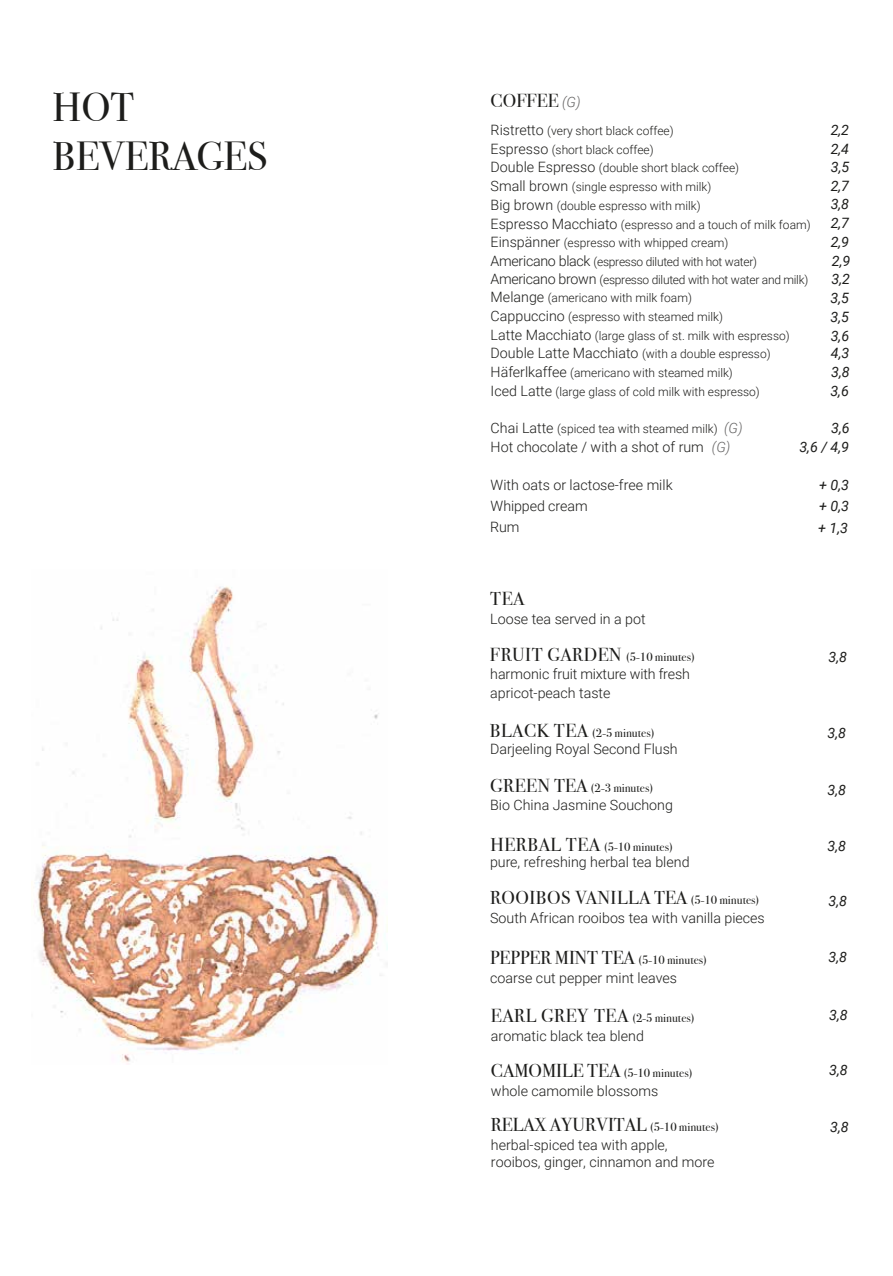
<style>
.page{position:relative;width:893px;height:1276px;background:#fff}
.page>*{position:absolute;margin:0;border:0;box-sizing:border-box;transform-origin:0 0}
.t1{font:40.5px/48.6px "Bodoni Svty Two ITCTT Book";color:#1d1d1b}
.t2{font:18.75px "Bodoni Svty Two ITCTT Book";color:#1d1d1b}
.t3{font:18.75px "Bodoni Svty Two ITCTT Book";letter-spacing:.03em;color:#1d1d1b}
.t4{font:300 14.25px/21px "Roboto";color:#1d1d1b}
.t5{font:italic 14.25px/18.8px "Roboto";color:#1d1d1b}
.t6{font:italic 300 14.25px/18.8px "Roboto";color:#646363}
.t7{font:300 12px/18.8px "Roboto";color:#1d1d1b}
.t8{font:12px "Bodoni Svty Two ITCTT Book";color:#1d1d1b}
.t9{font:300 12px "Roboto";letter-spacing:-.02em;color:#1d1d1b}
.s1{font-size:14.25px}
.s2{font-size:18.75px}
.s3{font-size:12px}
</style>
<div class="page">
<img style="left:33px;top:586px;width:355px;height:476px">
<h1 class="t1" style="left:53px;top:83px;width:216px">HOT<br>BEVERAGES</h1>
<p class="t6" style="left:562px;top:92px;width:20px">(G)</p>
<h2 class="t2" style="left:491px;top:90px;width:69px">COFFEE</h2>
<p class="t7" style="left:491px;top:121px;width:321px"><span class="s1">Ristretto</span> (very short black coffee)<br><span class="s1">Espresso</span> (short black coffee)<br><span class="s1">Double Espresso</span> (double short black coffee)<br><span class="s1">Small brown</span> (single espresso with milk)<br><span class="s1">Big brown</span> (double espresso with milk)<br><span class="s1">Espresso Macchiato</span> (espresso and a touch of milk foam)<br><span class="s1">Einspänner</span> (espresso with whipped cream)<br><span class="s1">Americano black</span> (espresso diluted with hot water)</p>
<p class="t7" style="left:491px;top:288px;width:301px"><span class="s1">Melange</span> (americano with milk foam)<br><span class="s1">Cappuccino</span> (espresso with steamed milk)<br><span class="s1">Latte Macchiato</span> (large glass of st. milk with espresso)<br><span class="s1">Double Latte Macchiato</span> (with a double espresso)<br><span class="s1">Häferlkaffee</span> (americano with steamed milk)<br><span class="s1">Iced Latte</span> (large glass of cold milk with espresso)</p>
<p class="t7" style="left:491px;top:419px;width:228px"><span class="s1">Chai Latte</span> (spiced tea with steamed milk)</p>
<p class="t4" style="left:491px;top:436px;width:215px">Hot chocolate / with a shot of rum</p>
<p class="t4" style="left:491px;top:473px;width:183px">With oats or lactose-free milk<br>Whipped cream</p>
<p class="t5" style="left:831px;top:120px;width:20px">2,2<br>2,4</p>
<p class="t5" style="left:831px;top:176px;width:21px;text-align:justify">2,7<br>3,8<br>2,7<br>2,9<br>2,9</p>
<p class="t5" style="left:831px;top:288px;width:20px">3,5<br>3,5</p>
<p class="t5" style="left:830px;top:343px;width:21px;text-align:justify">4,3<br>3,8<br>3,6</p>
<p class="t5" style="left:831px;top:157px;width:20px">3,5</p>
<p class="t9" style="left:490px;top:271px;width:319px"><span class="s1">Americano brown</span> (espresso diluted with hot water and milk)</p>
<p class="t5" style="left:832px;top:269px;width:20px">3,2</p>
<p class="t5" style="left:831px;top:326px;width:20px">3,6</p>
<p class="t6" style="left:712px;top:418px;width:32px;text-indent:12px">(G) (G)</p>
<p class="t5" style="left:831px;top:418px;width:20px">3,6</p>
<p class="t5" style="left:799px;top:437px;width:51px">3,6 / 4,9</p>
<p class="t5" style="left:819px;top:473px;width:31px;line-height:21px">+ 0,3 + 0,3</p>
<p class="t4" style="left:490px;top:516px;width:31px">Rum</p>
<h2 class="t2" style="left:490px;top:587px;width:36px">TEA</h2>
<p class="t4" style="left:490px;top:607px;width:157px">Loose tea served in a pot</p>
<p class="t8" style="left:490px;top:650px;width:206px"><span class="s2">FRUIT GARDEN</span> (5-10 minutes)</p>
<p class="t4" style="left:490px;top:664px;width:201px;line-height:18.8px">harmonic fruit mixture with fresh apricot-peach taste</p>
<p class="t8" style="left:490px;top:725px;width:166px"><span class="s2">BLACK TEA</span> (2-5 minutes)</p>
<p class="t4" style="left:490px;top:738px;width:189px">Darjeeling Royal Second Flush</p>
<p class="t8" style="left:490px;top:780px;width:164px"><span class="s2">GREEN TEA</span> (2-3 minutes)</p>
<p class="t4" style="left:490px;top:794px;width:184px">Bio China Jasmine Souchong</p>
<p class="t8" style="left:491px;top:839px;width:184px"><span class="s2">HERBAL TEA</span> (5-10 minutes)</p>
<p class="t4" style="left:490px;top:850px;width:201px">pure, refreshing herbal tea blend</p>
<h2 class="t3" style="left:490px;top:886px;width:271px">ROOIBOS VANILLA TEA <span class="s3">(5-10 minutes)</span></h2>
<p class="t4" style="left:490px;top:907px;width:276px">South African rooibos tea with vanilla pieces</p>
<h2 class="t2" style="left:490px;top:946px;width:218px">PEPPER MINT TEA <span class="s3">(5-10 minutes)</span></h2>
<p class="t4" style="left:490px;top:967px;width:188px">coarse cut pepper mint leaves</p>
<p class="t8" style="left:491px;top:1010px;width:205px"><span class="s2">EARL GREY TEA</span> (2-5 minutes)</p>
<p class="t4" style="left:491px;top:1024px;width:154px">aromatic black tea blend</p>
<p class="t8" style="left:491px;top:1065px;width:203px"><span class="s2">CAMOMILE TEA</span> (5-10 minutes)</p>
<p class="t4" style="left:491px;top:1079px;width:169px">whole camomile blossoms</p>
<h2 class="t2" style="left:491px;top:1113px;width:229px">RELAX AYURVITAL <span class="s3">(5-10 minutes)</span></h2>
<p class="t4" style="left:491px;top:1135px;width:225px;line-height:17.1px">herbal-spiced tea with apple, rooibos, ginger, cinnamon and more</p>
<p class="t5" style="left:818px;top:518px;width:31px">+ 1,3</p>
<p class="t5" style="left:828px;top:647px;width:20px">3,8</p>
<p class="t5" style="left:827px;top:723px;width:20px">3,8</p>
<p class="t5" style="left:827px;top:779px;width:20px">3,8</p>
<p class="t5" style="left:827px;top:836px;width:20px">3,8</p>
<p class="t5" style="left:828px;top:891px;width:20px">3,8</p>
<p class="t5" style="left:828px;top:947px;width:20px">3,8</p>
<p class="t5" style="left:829px;top:1005px;width:20px">3,8</p>
<p class="t5" style="left:829px;top:1059px;width:20px">3,8</p>
<p class="t5" style="left:830px;top:1117px;width:20px">3,8</p>
</div>
